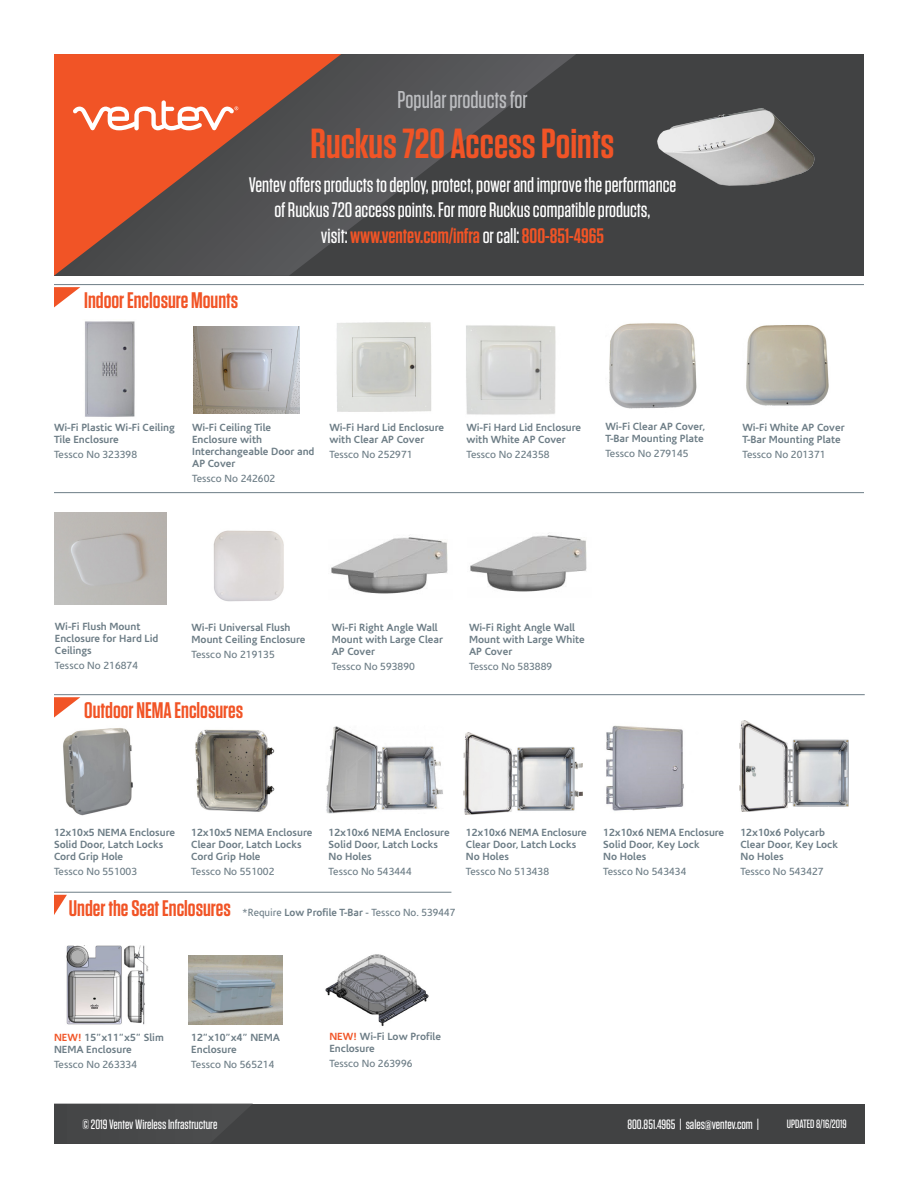
<style>
.page{position:relative;width:918px;height:1188px;background:#fff}
.page>*{position:absolute;margin:0;border:0;box-sizing:border-box;transform-origin:0 0}
.t1{font:600 42px "Tungsten";color:#f15426}
.t2{font:500 24.3px "Tungsten";color:#bcbdc0}
.t3{font:600 22.5px "Tungsten";color:#f15426}
.t4{font:500 21px/25.2px "Tungsten";color:#fff;text-align:center}
.t5{font:500 13.5px "Tungsten";color:#fff}
.t6{font:500 12px "Tungsten";color:#fff}
.t7{font:700 10.5px/12px "Corisande";color:#6d7d86}
.t8{font:10.5px "Corisande";color:#6d7d86}
.s1{font-weight:600;color:#f15426}
.s2{font-family:"Tungsten";font-weight:600;font-size:22.5px;color:#f15426}
.s3{font-weight:700}
.s4{color:#f15426}
</style>
<div class="page">
<div style="left:54px;top:54px;width:810px;height:222px;background:#414243"></div>
<svg style="left:341px;top:54px;width:235px;height:181px"></svg>
<svg style="left:54px;top:54px;width:287px;height:222px"></svg>
<svg style="left:73px;top:100px;width:165px;height:30px;background:#f58c6d"></svg>
<img style="left:85px;top:321px;width:50px;height:96px">
<img style="left:194px;top:327px;width:106px;height:87px">
<img style="left:331px;top:535px;width:117px;height:59px">
<img style="left:470px;top:533px;width:117px;height:59px">
<img style="left:55px;top:513px;width:112px;height:92px">
<hr style="left:54px;top:284px;width:810px;height:1px;background:#6d7d86">
<svg style="left:54px;top:287px;width:26px;height:20px"></svg>
<hr style="left:54px;top:694px;width:811px;height:1px;background:#6d7d86">
<svg style="left:54px;top:697px;width:26px;height:21px"></svg>
<img style="left:63px;top:728px;width:70px;height:88px">
<img style="left:195px;top:729px;width:80px;height:83px">
<img style="left:606px;top:725px;width:78px;height:86px">
<img style="left:739px;top:720px;width:109px;height:92px">
<img style="left:326px;top:726px;width:117px;height:88px">
<hr style="left:54px;top:892px;width:397px;height:1px;background:#6d7d86">
<svg style="left:54px;top:895px;width:13px;height:20px"></svg>
<hr style="left:54px;top:492px;width:810px;height:1px;background:#6d7d86">
<div style="left:54px;top:1104px;width:811px;height:40px;background:#414243"></div>
<svg style="left:212px;top:1104px;width:39px;height:36px"></svg>
<img style="left:464px;top:732px;width:118px;height:83px">
<img style="left:336px;top:322px;width:96px;height:90px">
<img style="left:466px;top:325px;width:90px;height:90px">
<img style="left:213px;top:530px;width:71px;height:72px">
<img style="left:609px;top:323px;width:88px;height:86px">
<img style="left:746px;top:325px;width:83px;height:81px">
<img style="left:66px;top:945px;width:83px;height:80px">
<img style="left:325px;top:954px;width:104px;height:72px">
<div style="left:318px;top:1014px;width:61px;height:16px;background:#fff"></div>
<img style="left:657px;top:108px;width:158px;height:78px">
<img style="left:188px;top:956px;width:95px;height:68px">
<p class="t2" style="left:398px;top:87px;width:132px">Popular products for</p>
<p class="t1" style="left:311px;top:122px;width:305px">Ruckus 720 Access Points</p>
<p class="t4" style="left:249px;top:173px;width:429px">Ventev offers products to deploy, protect, power and improve the performance of Ruckus 720 access points. For more Ruckus compatible products,<br>visit: <span class="s1">www.ventev.com/infra</span> or call: <span class="s1">800-851-4965</span></p>
<p class="t3" style="left:84px;top:288px;width:156px">Indoor Enclosure Mounts</p>
<p class="t7" style="left:54px;top:422px;width:122px">Wi-Fi Plastic Wi-Fi Ceiling<br>Tile Enclosure</p>
<p class="t8" style="left:54px;top:449px;width:85px">Tessco No 323398</p>
<p class="t7" style="left:192px;top:422px;width:124px">Wi-Fi Ceiling Tile<br>Enclosure with<br>Interchangeable Door and<br>AP Cover</p>
<p class="t8" style="left:192px;top:473px;width:85px">Tessco No 242602</p>
<p class="t7" style="left:329px;top:422px;width:116px">Wi-Fi Hard Lid Enclosure with Clear AP Cover</p>
<p class="t8" style="left:329px;top:449px;width:85px">Tessco No 252971</p>
<p class="t7" style="left:466px;top:422px;width:116px">Wi-Fi Hard Lid Enclosure with White AP Cover</p>
<p class="t8" style="left:466px;top:449px;width:85px">Tessco No 224358</p>
<p class="t7" style="left:605px;top:421px;width:101px">Wi-Fi Clear AP Cover,</p>
<p class="t7" style="left:605px;top:433px;width:100px">T-Bar Mounting Plate</p>
<p class="t8" style="left:605px;top:448px;width:85px">Tessco No 279145</p>
<p class="t7" style="left:742px;top:421px;width:104px">Wi-Fi White AP Cover</p>
<p class="t7" style="left:742px;top:433px;width:100px">T-Bar Mounting Plate</p>
<p class="t8" style="left:742px;top:448px;width:85px">Tessco No 201371</p>
<p class="t7" style="left:55px;top:621px;width:105px">Wi-Fi Flush Mount<br>Enclosure for Hard Lid<br>Ceilings</p>
<p class="t8" style="left:55px;top:660px;width:85px">Tessco No 216874</p>
<p class="t7" style="left:192px;top:621px;width:115px">Wi-Fi Universal Flush<br>Mount Ceiling Enclosure</p>
<p class="t8" style="left:192px;top:648px;width:85px">Tessco No 219135</p>
<p class="t3" style="left:84px;top:699px;width:160px">Outdoor NEMA Enclosures</p>
<p class="t7" style="left:332px;top:621px;width:113px">Wi-Fi Right Angle Wall<br>Mount with Large Clear<br>AP Cover</p>
<p class="t8" style="left:332px;top:661px;width:85px">Tessco No 593890</p>
<p class="t7" style="left:469px;top:621px;width:117px">Wi-Fi Right Angle Wall<br>Mount with Large White<br>AP Cover</p>
<p class="t8" style="left:469px;top:661px;width:85px">Tessco No 583889</p>
<p class="t7" style="left:54px;top:826px;width:123px">12x10x5 NEMA Enclosure<br>Solid Door, Latch Locks</p>
<p class="t7" style="left:54px;top:850px;width:71px">Cord Grip Hole</p>
<p class="t8" style="left:54px;top:865px;width:85px">Tessco No 551003</p>
<p class="t7" style="left:329px;top:826px;width:123px">12x10x6 NEMA Enclosure</p>
<p class="t7" style="left:329px;top:838px;width:111px">Solid Door, Latch Locks</p>
<p class="t7" style="left:329px;top:850px;width:45px">No Holes</p>
<p class="t8" style="left:329px;top:865px;width:85px">Tessco No 543444</p>
<p class="t8" style="left:69px;top:906px;width:388px"><span class="s2">Under the Seat Enclosures</span> *Require <span class="s3">Low Profile T-Bar</span> - Tessco No. 539447</p>
<p class="t7" style="left:191px;top:826px;width:123px">12x10x5 NEMA Enclosure<br>Clear Door, Latch Locks</p>
<p class="t7" style="left:191px;top:850px;width:71px">Cord Grip Hole</p>
<p class="t8" style="left:191px;top:865px;width:85px">Tessco No 551002</p>
<p class="t7" style="left:466px;top:826px;width:123px">12x10x6 NEMA Enclosure</p>
<p class="t7" style="left:466px;top:838px;width:112px">Clear Door, Latch Locks</p>
<p class="t7" style="left:466px;top:850px;width:45px">No Holes</p>
<p class="t8" style="left:466px;top:865px;width:85px">Tessco No 513438</p>
<p class="t7" style="left:603px;top:826px;width:123px">12x10x6 NEMA Enclosure</p>
<p class="t7" style="left:603px;top:838px;width:98px">Solid Door, Key Lock</p>
<p class="t7" style="left:603px;top:850px;width:45px">No Holes</p>
<p class="t8" style="left:603px;top:865px;width:85px">Tessco No 543434</p>
<p class="t7" style="left:741px;top:826px;width:86px">12x10x6 Polycarb</p>
<p class="t7" style="left:741px;top:838px;width:99px">Clear Door, Key Lock</p>
<p class="t7" style="left:741px;top:850px;width:45px">No Holes</p>
<p class="t8" style="left:741px;top:865px;width:85px">Tessco No 543427</p>
<p class="t7" style="left:54px;top:1031px;width:111px"><span class="s4">NEW!</span> 15”x11”x5” Slim<br>NEMA Enclosure</p>
<p class="t8" style="left:54px;top:1058px;width:85px">Tessco No 263334</p>
<p class="t7" style="left:191px;top:1031px;width:90px">12”x10”x4” NEMA<br>Enclosure</p>
<p class="t8" style="left:191px;top:1058px;width:85px">Tessco No 565214</p>
<p class="t7" style="left:329px;top:1031px;width:113px"><span class="s4">NEW!</span> Wi-Fi Low Profile<br>Enclosure</p>
<p class="t8" style="left:329px;top:1058px;width:85px">Tessco No 263996</p>
<p class="t5" style="left:82px;top:1117px;width:136px">© 2019 Ventev Wireless Infrastructure</p>
<p class="t5" style="left:627px;top:1117px;width:134px">800.851.4965 | sales@ventev.com |</p>
<p class="t6" style="left:787px;top:1118px;width:61px">UPDATED 8/16/2019</p>
</div>
